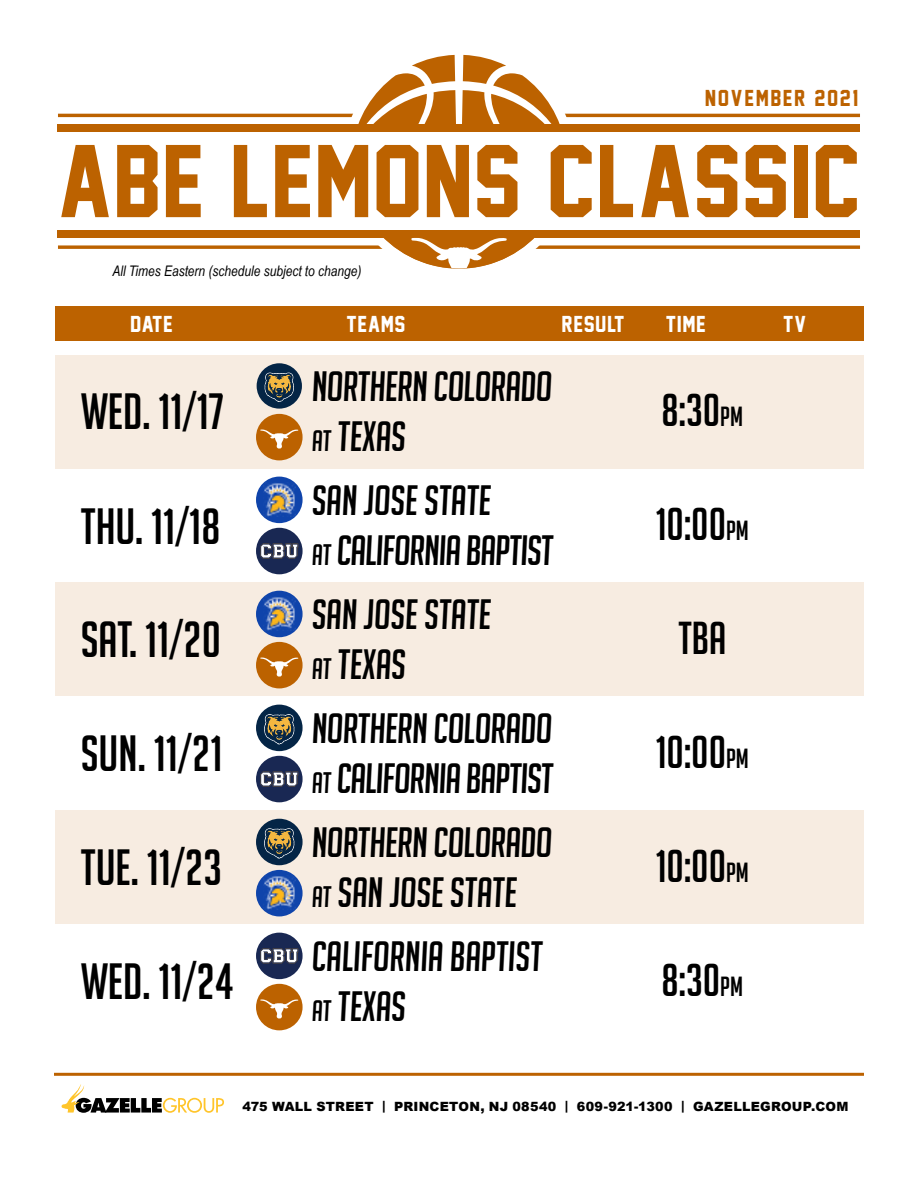
<style>
.page{position:relative;width:918px;height:1188px;background:#fff}
.page>*{position:absolute;margin:0;border:0;box-sizing:border-box;transform-origin:0 0}
.t1{font:94.05px "Jersey M54";letter-spacing:.02em;color:#bc6200}
.t2{font:49.65px "Big Noodle Titling";color:#000}
.t3{font:45px "Big Noodle Titling";color:#000}
.t4{font:italic 41.4px/50.2px "Big Noodle Titling";letter-spacing:-.01em;color:#000}
.t5{font:21px "Jersey M54";letter-spacing:.05em;color:#fff}
.t6{font:21px "Jersey M54";letter-spacing:.1em;color:#bc6200}
.t7{font:italic 14.55px "Arial Narrow";color:#000}
.t8{font:900 12.75px "Arial";letter-spacing:.02em;color:#000}
.s1{font-size:28.95px}
.s2{font-size:27px}
</style>
<div class="page">
<svg style="left:62px;top:1084px;width:162px;height:29px"></svg>
<div style="left:55px;top:355px;width:808px;height:114px;background:#f7ece1"></div>
<div style="left:55px;top:582px;width:808px;height:114px;background:#f7ece1"></div>
<div style="left:55px;top:810px;width:808px;height:114px;background:#f7ece1"></div>
<div style="left:55px;top:307px;width:808px;height:34px;background:#bc6200"></div>
<svg style="left:58px;top:245px;width:802px;height:4px;background:#c57823"></svg>
<hr style="left:58px;top:114px;width:802px;height:3px;background:#bc6200">
<svg style="left:342px;top:54px;width:234px;height:215px"></svg>
<div style="left:257px;top:363px;width:45px;height:46px;background:#042546;border-radius:50%"></div>
<svg style="left:265px;top:373px;width:29px;height:29px"></svg>
<div style="left:256px;top:414px;width:47px;height:46px;background:#bc6200;border-radius:50%"></div>
<svg style="left:260px;top:430px;width:38px;height:19px"></svg>
<div style="left:256px;top:477px;width:47px;height:46px;background:#0f44ab;border-radius:50%"></div>
<img style="left:264px;top:483px;width:32px;height:33px">
<div style="left:256px;top:528px;width:47px;height:46px;background:#192853;border-radius:50%"></div>
<svg style="left:260px;top:544px;width:38px;height:14px"></svg>
<div style="left:256px;top:591px;width:47px;height:46px;background:#0f44ab;border-radius:50%"></div>
<img style="left:264px;top:597px;width:32px;height:33px">
<div style="left:256px;top:642px;width:47px;height:46px;background:#bc6200;border-radius:50%"></div>
<svg style="left:260px;top:658px;width:38px;height:19px"></svg>
<div style="left:256px;top:705px;width:47px;height:46px;background:#042546;border-radius:50%"></div>
<svg style="left:264px;top:714px;width:30px;height:31px"></svg>
<div style="left:256px;top:756px;width:47px;height:46px;background:#192853;border-radius:50%"></div>
<svg style="left:260px;top:772px;width:38px;height:14px"></svg>
<div style="left:256px;top:819px;width:47px;height:46px;background:#042546;border-radius:50%"></div>
<svg style="left:264px;top:828px;width:30px;height:31px"></svg>
<div style="left:256px;top:870px;width:47px;height:46px;background:#0f44ab;border-radius:50%"></div>
<img style="left:264px;top:876px;width:32px;height:34px">
<div style="left:256px;top:933px;width:47px;height:46px;background:#192853;border-radius:50%"></div>
<svg style="left:260px;top:949px;width:38px;height:14px"></svg>
<div style="left:256px;top:984px;width:47px;height:46px;background:#bc6200;border-radius:50%"></div>
<svg style="left:260px;top:999px;width:38px;height:19px"></svg>
<hr style="left:54px;top:1073px;width:810px;height:3px;background:#bc6200">
<div style="left:58px;top:124px;width:802px;height:114px;background:#bc6200"></div>
<svg style="left:352px;top:102px;width:214px;height:166px"></svg>
<div style="left:53px;top:132px;width:812px;height:98px;background:#fff"></div>
<p class="t6" style="left:705px;top:86px;width:154px">NOVEMBER 2021</p>
<h1 class="t1" style="left:58px;top:130px;width:804px">ABE LEMONS CLASSIC</h1>
<p class="t7" style="left:112px;top:261px;width:251px">All Times Eastern (schedule subject to change)</p>
<p class="t5" style="left:130px;top:312px;width:44px">DATE</p>
<p class="t5" style="left:346px;top:312px;width:60px">TEAMS</p>
<p class="t5" style="left:562px;top:312px;width:64px">RESULT</p>
<p class="t5" style="left:666px;top:312px;width:41px">TIME</p>
<p class="t5" style="left:783px;top:312px;width:25px">TV</p>
<p class="t4" style="left:312px;top:361px;width:242px">NORTHERN COLORADO<br><span class="s1">AT</span> TEXAS</p>
<p class="t2" style="left:81px;top:385px;width:145px">WED. 11/17</p>
<p class="t3" style="left:662px;top:386px;width:83px">8:30<span class="s2">PM</span></p>
<p class="t4" style="left:312px;top:475px;width:243px">SAN JOSE STATE<br><span class="s1">AT</span> CALIFORNIA BAPTIST</p>
<p class="t4" style="left:312px;top:589px;width:181px">SAN JOSE STATE<br><span class="s1">AT</span> TEXAS</p>
<p class="t4" style="left:312px;top:703px;width:243px">NORTHERN COLORADO<br><span class="s1">AT</span> CALIFORNIA BAPTIST</p>
<p class="t4" style="left:312px;top:817px;width:242px">NORTHERN COLORADO<br><span class="s1">AT</span> SAN JOSE STATE</p>
<p class="t4" style="left:312px;top:931px;width:232px">CALIFORNIA BAPTIST<br><span class="s1">AT</span> TEXAS</p>
<p class="t2" style="left:81px;top:499px;width:141px">THU. 11/18</p>
<p class="t3" style="left:656px;top:500px;width:95px">10:00<span class="s2">PM</span></p>
<p class="t2" style="left:81px;top:613px;width:142px">SAT. 11/20</p>
<p class="t3" style="left:678px;top:614px;width:49px">TBA</p>
<p class="t2" style="left:81px;top:727px;width:143px">SUN. 11/21</p>
<p class="t3" style="left:656px;top:728px;width:95px">10:00<span class="s2">PM</span></p>
<p class="t2" style="left:81px;top:841px;width:143px">TUE. 11/23</p>
<p class="t3" style="left:656px;top:841px;width:95px">10:00<span class="s2">PM</span></p>
<p class="t2" style="left:81px;top:955px;width:154px">WED. 11/24</p>
<p class="t3" style="left:662px;top:956px;width:83px">8:30<span class="s2">PM</span></p>
<p class="t8" style="left:243px;top:1097px;width:607px">475 WALL STREET | PRINCETON, NJ 08540 | 609-921-1300 | GAZELLEGROUP.COM</p>
</div>
